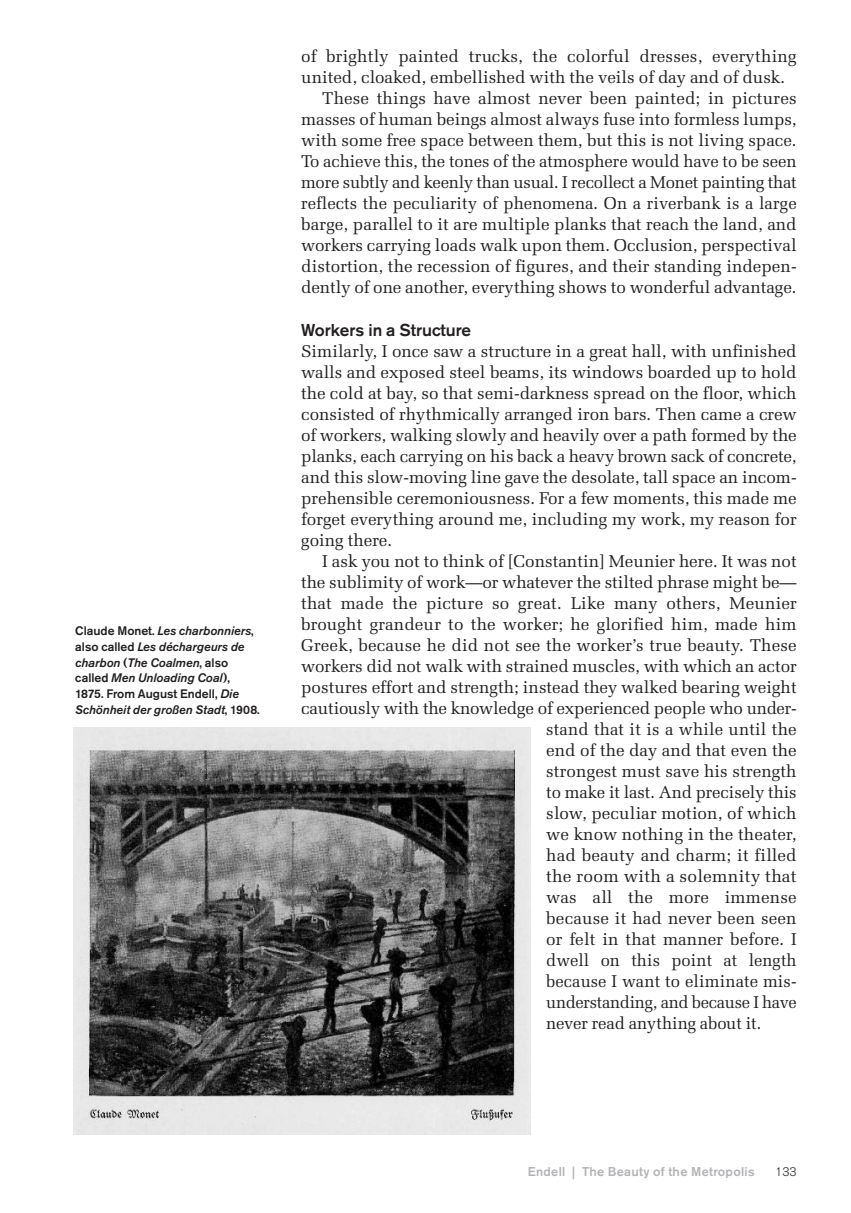
<style>
.page{position:relative;width:851px;height:1213px;background:#fff}
.page>*{position:absolute;margin:0;border:0;box-sizing:border-box;transform-origin:0 0}
.t1{font:17.15px/21px "Melior";color:#231f20;text-align:justify}
.t2{font:500 17.15px "Akzidenz Grotesk BE";color:#231f20}
.t3{font:500 12.6px "Akzidenz Grotesk BE";letter-spacing:.025em;color:#b2b3b7}
.t4{font:italic 500 12.25px/15.8px "Akzidenz Grotesk BE";color:#231f20}
.t5{font:300 12.25px "Akzidenz Grotesk BE";color:#231f20}
.s1{font-style:normal}
</style>
<div class="page">
<img style="left:74px;top:727px;width:456px;height:407px">
<p class="t4" style="left:75px;top:624px;width:186px"><span class="s1">Claude Monet.</span> Les charbonniers<span class="s1">, also called</span> Les déchargeurs de charbon <span class="s1">(</span>The Coalmen<span class="s1">, also called</span> Men Unloading Coal<span class="s1">),<br>1875. From August Endell,</span> Die<br>Schönheit der großen Stadt<span class="s1">, 1908.</span></p>
<p class="t1" style="left:301px;top:45px;width:497px">of brightly painted trucks, the colorful dresses, everything</p>
<p class="t1" style="left:301px;top:66px;width:485px">united, cloaked, embellished with the veils of day and of dusk.</p>
<p class="t1" style="left:322px;top:87px;width:476px">These things have almost never been painted; in pictures</p>
<p class="t1" style="left:301px;top:108px;width:497px">masses of human beings almost always fuse into formless lumps,</p>
<p class="t1" style="left:301px;top:129px;width:497px">with some free space between them, but this is not living space.</p>
<p class="t1" style="left:301px;top:150px;width:497px">To achieve this, the tones of the atmosphere would have to be seen</p>
<p class="t1" style="left:301px;top:171px;width:497px">more subtly and keenly than usual. I recollect a Monet painting that</p>
<p class="t1" style="left:301px;top:192px;width:497px">reflects the peculiarity of phenomena. On a riverbank is a large</p>
<p class="t1" style="left:301px;top:213px;width:497px">barge, parallel to it are multiple planks that reach the land, and</p>
<p class="t1" style="left:301px;top:234px;width:497px">workers carrying loads walk upon them. Occlusion, perspectival</p>
<p class="t1" style="left:301px;top:255px;width:497px">distortion, the recession of figures, and their standing indepen-</p>
<p class="t1" style="left:301px;top:276px;width:497px">dently of one another, everything shows to wonderful advantage.</p>
<p class="t2" style="left:301px;top:324px;width:171px">Workers in a Structure</p>
<p class="t1" style="left:301px;top:341px;width:497px">Similarly, I once saw a structure in a great hall, with unfinished walls and exposed steel beams, its windows boarded up to hold the cold at bay, so that semi-darkness spread on the floor, which consisted of rhythmically arranged iron bars. Then came a crew of workers, walking slowly and heavily over a path formed by the planks, each carrying on his back a heavy brown sack of concrete, and this slow-moving line gave the desolate, tall space an incom&shy;prehensible ceremoniousness. For a few moments, this made me forget everything around me, including my work, my reason for going there.</p>
<p class="t1" style="left:322px;top:551px;width:476px">I ask you not to think of [Constantin] Meunier here. It was not</p>
<p class="t1" style="left:301px;top:572px;width:497px">the sublimity of work—or whatever the stilted phrase might be—</p>
<p class="t1" style="left:301px;top:593px;width:497px">that made the picture so great. Like many others, Meunier</p>
<p class="t1" style="left:301px;top:614px;width:497px">brought grandeur to the worker; he glorified him, made him</p>
<p class="t1" style="left:301px;top:635px;width:497px">Greek, because he did not see the worker’s true beauty. These</p>
<p class="t1" style="left:301px;top:656px;width:497px">workers did not walk with strained muscles, with which an actor</p>
<p class="t1" style="left:301px;top:677px;width:497px">postures effort and strength; instead they walked bearing weight</p>
<p class="t1" style="left:301px;top:698px;width:497px">cautiously with the knowledge of experienced people who under-</p>
<p class="t1" style="left:546px;top:719px;width:252px">stand that it is a while until the</p>
<p class="t1" style="left:546px;top:740px;width:252px">end of the day and that even the</p>
<p class="t1" style="left:546px;top:761px;width:252px">strongest must save his strength</p>
<p class="t1" style="left:546px;top:782px;width:252px">to make it last. And precisely this</p>
<p class="t1" style="left:546px;top:803px;width:252px">slow, peculiar motion, of which</p>
<p class="t1" style="left:546px;top:824px;width:252px">we know nothing in the theater,</p>
<p class="t1" style="left:546px;top:845px;width:252px">had beauty and charm; it filled</p>
<p class="t1" style="left:546px;top:866px;width:252px">the room with a solemnity that</p>
<p class="t1" style="left:546px;top:887px;width:252px">was all the more immense</p>
<p class="t1" style="left:546px;top:908px;width:252px">because it had never been seen</p>
<p class="t1" style="left:546px;top:929px;width:252px">or felt in that manner before. I</p>
<p class="t1" style="left:546px;top:950px;width:252px">dwell on this point at length</p>
<p class="t1" style="left:546px;top:971px;width:252px">because I want to eliminate mis-</p>
<p class="t1" style="left:546px;top:992px;width:252px">understanding, and because I have</p>
<p class="t1" style="left:546px;top:1013px;width:216px">never read anything about it.</p>
<p class="t3" style="left:528px;top:1167px;width:228px">Endell | The Beauty of the Metropolis</p>
<p class="t5" style="left:775px;top:1167px;width:23px">133</p>
</div>
